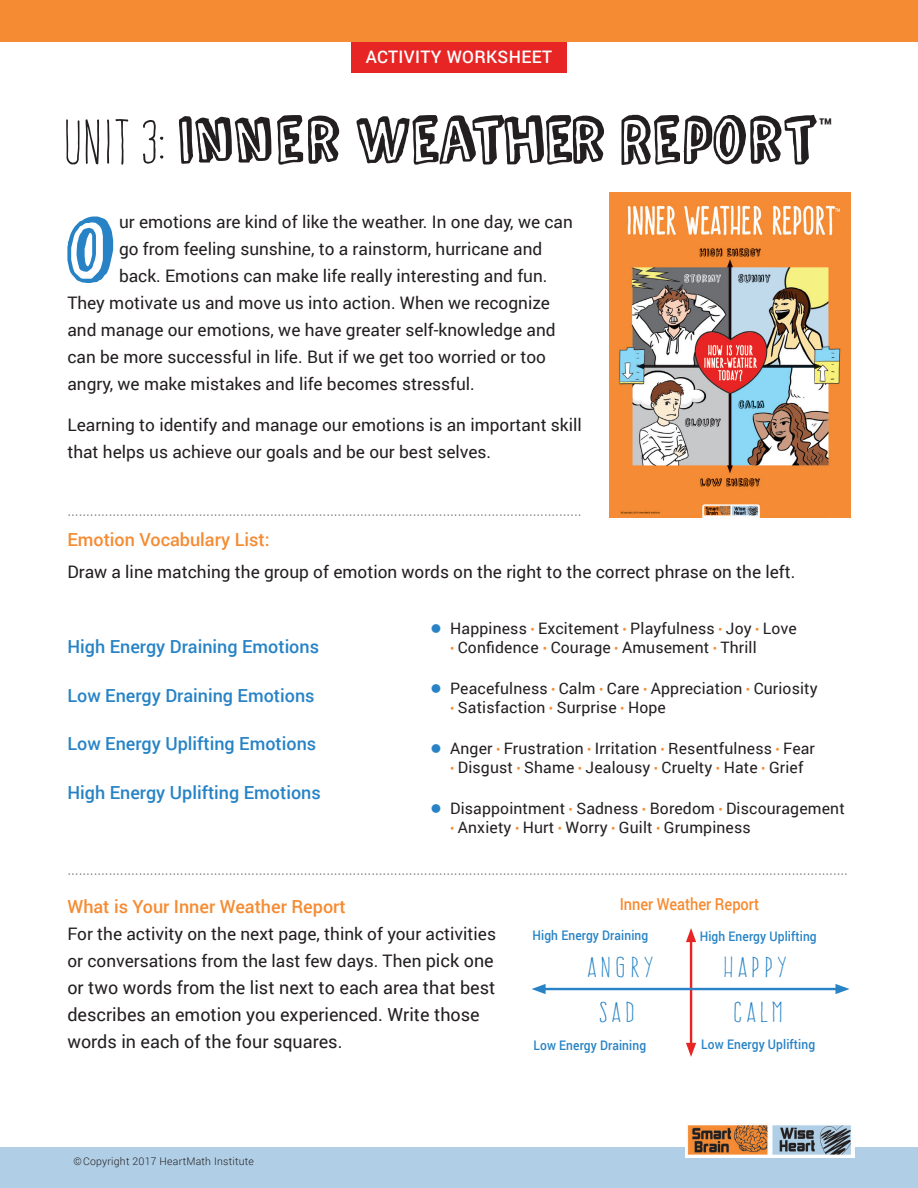
<style>
.page{position:relative;width:918px;height:1188px;background:#fff}
.page>*{position:absolute;margin:0;border:0;box-sizing:border-box;transform-origin:0 0}
.t1{font:108.15px "Comic Zine OT";color:#2783c5}
.t2{font:79.5px "Comic Zine OT";letter-spacing:-.02em;color:#231f20}
.t3{font:25.2px "Frente H1";letter-spacing:.13em;color:#2783c5;scale:1.24 1}
.t4{font:700 23.1px "Roboto";color:#231f20}
.t5{font:18px/27px "Roboto";color:#231f20}
.t6{font:500 18px "Roboto";color:#2783c5}
.t7{font:500 18px "Roboto";color:#f58b32}
.t8{font:17.25px/27px "Roboto";color:#231f20}
.t9{font:500 17.25px "Roboto";letter-spacing:.02em;color:#fff}
.t10{font:500 16.5px "Roboto";color:#f58b32;scale:.88 1}
.t11{font:15.75px "Roboto";letter-spacing:.01em;color:#231f20}
.t12{font:300 15px "Helvetica Neue";color:#808285;scale:.9 1}
.t13{font:500 13.2px "Roboto";letter-spacing:.01em;color:#2783c5;scale:.91 1}
.t14{font:300 10.5px "Roboto";letter-spacing:.02em;color:#231f20}
.s1{font-family:"Frente H1";font-size:55.2px}
.s2{color:#2783c5}
.s3{font-size:12.75px;color:#f58b32}
.s4{font-size:18px}
</style>
<div class="page">
<div style="left:0;top:1147px;width:918px;height:41px;background:#b0cfe7"></div>
<div style="left:0;top:0;width:918px;height:42px;background:#f58b32"></div>
<div style="left:685px;top:1123px;width:169px;height:35px;background:#fff"></div>
<img style="left:687px;top:1125px;width:164px;height:30px">
<div style="left:351px;top:42px;width:216px;height:31px;background:#e72524"></div>
<hr style="left:690px;top:938px;width:2px;height:109px;background:#e72524">
<svg style="left:686px;top:928px;width:10px;height:14px"></svg>
<svg style="left:686px;top:1043px;width:10px;height:14px"></svg>
<hr style="left:541px;top:988px;width:299px;height:2px;background:#2783c5">
<svg style="left:532px;top:984px;width:14px;height:10px"></svg>
<svg style="left:836px;top:984px;width:14px;height:10px"></svg>
<img style="left:609px;top:193px;width:241px;height:325px">
<p class="t9" style="left:366px;top:45px;width:188px">ACTIVITY WORKSHEET</p>
<h2 class="t2" style="left:63px;top:101px;width:755px"><span class="s1">UNIT 3:</span> INNER WEATHER REPORT</h2>
<h3 class="t4" style="left:818px;top:110px;width:16px">™</h3>
<h1 class="t1" style="left:64px;top:197px;width:52px">O</h1>
<p class="t8" style="left:119px;top:208px;width:455px">ur emotions are kind of like the weather. In one day, we can</p>
<p class="t8" style="left:119px;top:235px;width:425px">go from feeling sunshine, to a rainstorm, hurricane and</p>
<p class="t8" style="left:119px;top:262px;width:430px">back. Emotions can make life really interesting and fun.</p>
<p class="t8" style="left:67px;top:289px;width:484px">They motivate us and move us into action. When we recognize</p>
<p class="t8" style="left:67px;top:316px;width:490px">and manage our emotions, we have greater self-knowledge and</p>
<p class="t8" style="left:67px;top:343px;width:480px">can be more successful in life. But if we get too worried or too</p>
<p class="t8" style="left:67px;top:370px;width:409px">angry, we make mistakes and life becomes stressful.</p>
<p class="t8" style="left:67px;top:411px;width:516px">Learning to identify and manage our emotions is an important skill that helps us achieve our goals and be our best selves.</p>
<p class="t12" style="left:67px;top:499px;width:573px">.........................................................................................................................................</p>
<p class="t7" style="left:67px;top:527px;width:204px">Emotion Vocabulary List:</p>
<p class="t8" style="left:67px;top:558px;width:730px">Draw a line matching the group of emotion words on the right to the correct phrase on the left.</p>
<p class="t6" style="left:67px;top:634px;width:253px">High Energy Draining Emotions</p>
<p class="t6" style="left:67px;top:683px;width:249px">Low Energy Draining Emotions</p>
<p class="t6" style="left:67px;top:731px;width:250px">Low Energy Uplifting Emotions</p>
<p class="t6" style="left:67px;top:780px;width:255px">High Energy Uplifting Emotions</p>
<p class="t11" style="left:431px;top:617px;width:368px"><span class="s2">●</span> Happiness <span class="s3">•</span> Excitement <span class="s3">•</span> Playfulness <span class="s3">•</span> Joy <span class="s3">•</span> Love</p>
<p class="t11" style="left:450px;top:636px;width:308px"><span class="s3">•</span> Confidence <span class="s3">•</span> Courage <span class="s3">•</span> Amusement <span class="s3">•</span> Thrill</p>
<p class="t11" style="left:431px;top:677px;width:389px"><span class="s2">●</span> Peacefulness <span class="s3">•</span> Calm <span class="s3">•</span> Care <span class="s3">•</span> Appreciation <span class="s3">•</span> Curiosity</p>
<p class="t11" style="left:450px;top:696px;width:217px"><span class="s3">•</span> Satisfaction <span class="s3">•</span> Surprise <span class="s3">•</span> Hope</p>
<p class="t11" style="left:431px;top:737px;width:386px"><span class="s2">●</span> Anger <span class="s3">•</span> Frustration <span class="s3">•</span> Irritation <span class="s3">•</span> Resentfulness <span class="s3">•</span> Fear</p>
<p class="t11" style="left:450px;top:756px;width:355px"><span class="s3">•</span> Disgust <span class="s3">•</span> Shame <span class="s3">•</span> Jealousy <span class="s3">•</span> Cruelty <span class="s3">•</span> Hate <span class="s3">•</span> Grief</p>
<p class="t11" style="left:431px;top:797px;width:416px"><span class="s2">●</span> Disappointment <span class="s3">•</span> Sadness <span class="s3">•</span> Boredom <span class="s3">•</span> Discouragement</p>
<p class="t11" style="left:450px;top:816px;width:302px"><span class="s3">•</span> Anxiety <span class="s3">•</span> Hurt <span class="s3">•</span> Worry <span class="s3">•</span> Guilt <span class="s3">•</span> Grumpiness</p>
<p class="t12" style="left:67px;top:857px;width:869px">................................................................................................................................................................................................................</p>
<p class="t7" style="left:67px;top:893px;width:280px">What is Your Inner Weather Report</p>
<p class="t8" style="left:67px;top:919px;width:430px">For the activity on the next page, think of your activities or conversations from the last few days. Then <span class="s4">pick one</span></p>
<p class="t5" style="left:67px;top:973px;width:430px">or two words from the list next to each area that best describes an emotion you experienced. Write those words in each of the four squares.</p>
<p class="t10" style="left:620px;top:893px;width:160px">Inner Weather Report</p>
<p class="t13" style="left:533px;top:926px;width:129px">High Energy Draining</p>
<p class="t13" style="left:700px;top:927px;width:130px">High Energy Uplifting</p>
<h3 class="t3" style="left:587px;top:953px;width:56px">ANGRY</h3>
<h3 class="t3" style="left:723px;top:953px;width:54px">HAPPY</h3>
<h3 class="t3" style="left:599px;top:998px;width:30px">SAD</h3>
<h3 class="t3" style="left:733px;top:998px;width:42px">CALM</h3>
<p class="t13" style="left:701px;top:1035px;width:127px">Low Energy Uplifting</p>
<p class="t13" style="left:533px;top:1036px;width:125px">Low Energy Draining</p>
<p class="t14" style="left:73px;top:1154px;width:182px">©Copyright 2017 HeartMath Institute</p>
</div>
